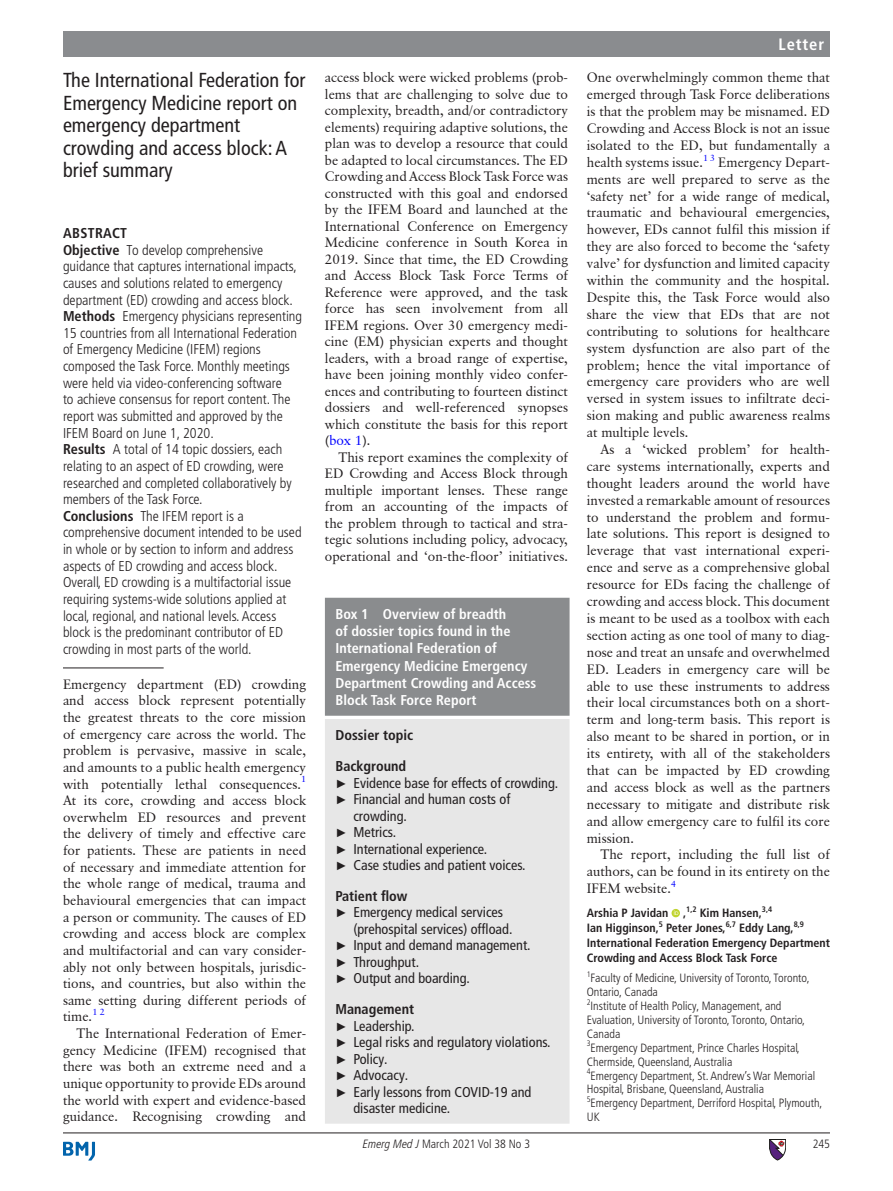
<style>
.page{position:relative;width:893px;height:1191px;background:#fff}
.page>*{position:absolute;margin:0;border:0;box-sizing:border-box;transform-origin:0 0}
.t1{font:condensed 20.25px/22.5px "Frutiger LT Pro";color:#231f20}
.t2{font:700 condensed 16.5px "Frutiger LT Pro";letter-spacing:.055em;color:#fff}
.t3{font:300 condensed 14.25px/16.6px "Frutiger LT Pro";color:#231f20}
.t4{font:condensed 14.25px "Frutiger LT Pro";color:#231f20}
.t5{font:700 condensed 14.25px/17.2px "Frutiger LT Pro";color:#fff}
.t6{font:700 condensed 14.25px/30.8px "Frutiger LT Pro";color:#231f20}
.t7{font:13.5px/17px "Classical Garamond BT";color:#231f20;text-align:justify}
.t8{font:300 condensed 12px/14px "Frutiger LT Pro";color:#231f20}
.t9{font:700 condensed 12px/15px "Frutiger LT Pro";color:#231f20}
.t10{font:300 condensed 7.95px "Frutiger LT Pro";color:#231f20}
.s1{font-weight:700}
.s2{color:#00f}
.s3{font-family:"Arial";font-stretch:normal;font-size:12px}
.s4{font-style:italic}
</style>
<div class="page">
<hr style="left:63px;top:1132px;width:767px;height:1px;background:#231f20">
<svg style="left:769px;top:1139px;width:17px;height:21px"></svg>
<svg style="left:63px;top:1141px;width:32px;height:19px"></svg>
<hr style="left:63px;top:667px;width:101px;height:1px;background:#231f20">
<svg style="left:672px;top:909px;width:8px;height:8px"></svg>
<div style="left:63px;top:31px;width:767px;height:25px;background:#8a8c8f"></div>
<div style="left:326px;top:598px;width:243px;height:117px;background:#8a8c8e"></div>
<div style="left:325px;top:598px;width:245px;height:117px;border:2px solid #8a8c8e"></div>
<div style="left:326px;top:720px;width:243px;height:402px;background:#e7e7e7"></div>
<div style="left:325px;top:719px;width:245px;height:404px;border:2px solid #e7e7e7"></div>
<h1 class="t1" style="left:63px;top:69px;width:244px">The International Federation for<br>Emergency Medicine report on emergency department crowding and access block: A brief summary</h1>
<p class="t3" style="left:63px;top:225px;width:241px"><span class="s1">ABSTRACT<br>Objective</span> To develop comprehensive guidance that captures international impacts, causes and solutions related to emergency department (ED) crowding and access block.<br><span class="s1">Methods</span> Emergency physicians representing 15 countries from all International Federation of Emergency Medicine (IFEM) regions composed the Task Force. Monthly meetings were held via video-conferencing software<br>to achieve consensus for report content. The report was submitted and approved by the IFEM Board on June 1, 2020.<br><span class="s1">Results</span> A total of 14 topic dossiers, each relating to an aspect of ED crowding, were researched and completed collaboratively by members of the Task Force.<br><span class="s1">Conclusions</span> The IFEM report is a comprehensive document intended to be used in whole or by section to inform and address aspects of ED crowding and access block.<br>Overall, ED crowding is a multifactorial issue requiring systems-wide solutions applied at local, regional, and national levels. Access block is the predominant contributor of ED crowding in most parts of the world.</p>
<p class="t7" style="left:63px;top:675px;width:245px">Emergency department (ED) crowding and access block represent potentially the greatest threats to the core mission of emergency care across the world. The problem is pervasive, massive in scale, and amounts to a public health emergency with potentially lethal consequences.<sup>1<br></sup>At its core, crowding and access block overwhelm ED resources and prevent the delivery of timely and effective care for patients. These are patients in need of necessary and immediate attention for the whole range of medical, trauma and behavioural emergencies that can impact a person or community. The causes of ED crowding and access block are complex and multifactorial and can vary consider&shy;ably not only between hospitals, jurisdic&shy;tions, and countries, but also within the same setting during different periods of time.<sup>1</sup> <sup>2</sup></p>
<p class="t7" style="left:63px;top:1025px;width:245px;text-indent:14px">The International Federation of Emer&shy;gency Medicine (IFEM) recognised that there was both an extreme need and a unique opportunity to provide EDs around the world with expert and evidence-based guidance. Recognising crowding and</p>
<p class="t7" style="left:325px;top:69px;width:245px;line-height:16.5px">access block were wicked problems (prob&shy;lems that are challenging to solve due to complexity, breadth, and/or contradictory elements) requiring adaptive solutions, the plan was to develop a resource that could be adapted to local circumstances. The ED Crowding and Access Block Task Force was constructed with this goal and endorsed by the IFEM Board and launched at the International Conference on Emergency Medicine conference in South Korea in 2019. Since that time, the ED Crowding and Access Block Task Force Terms of Reference were approved, and the task force has seen involvement from all IFEM regions. Over 30 emergency medi&shy;cine (EM) physician experts and thought leaders, with a broad range of expertise, have been joining monthly video confer&shy;ences and contributing to fourteen distinct dossiers and well-referenced synopses which constitute the basis for this report (<span class="s2">box 1</span>).</p>
<p class="t7" style="left:325px;top:449px;width:245px;line-height:16.5px;text-indent:14px">This report examines the complexity of ED Crowding and Access Block through multiple important lenses. These range from an accounting of the impacts of the problem through to tactical and stra&shy;tegic solutions including policy, advocacy, operational and ‘on-the-floor’ initiatives.</p>
<p class="t5" style="left:335px;top:605px;width:203px">Box 1 Overview of breadth<br>of dossier topics found in the<br>International Federation of<br>Emergency Medicine Emergency<br>Department Crowding and Access<br>Block Task Force Report</p>
<p class="t6" style="left:335px;top:720px;width:79px">Dossier topic<br>Background</p>
<p class="t4" style="left:335px;top:774px;width:224px"><span class="s3">►</span> Evidence base for effects of crowding.</p>
<p class="t4" style="left:335px;top:791px;width:177px"><span class="s3">►</span> Financial and human costs of</p>
<p class="t4" style="left:353px;top:807px;width:55px">crowding.</p>
<p class="t4" style="left:335px;top:824px;width:62px"><span class="s3">►</span> Metrics.</p>
<p class="t4" style="left:335px;top:840px;width:153px"><span class="s3">►</span> International experience.</p>
<p class="t4" style="left:335px;top:857px;width:192px"><span class="s3">►</span> Case studies and patient voices.</p>
<p class="t6" style="left:335px;top:880px;width:74px">Patient flow</p>
<p class="t4" style="left:335px;top:904px;width:169px"><span class="s3">►</span> Emergency medical services</p>
<p class="t4" style="left:353px;top:920px;width:161px">(prehospital services) offload.</p>
<p class="t4" style="left:335px;top:937px;width:197px"><span class="s3">►</span> Input and demand management.</p>
<p class="t4" style="left:335px;top:953px;width:85px"><span class="s3">►</span> Throughput.</p>
<p class="t4" style="left:335px;top:970px;width:136px"><span class="s3">►</span> Output and boarding.</p>
<p class="t6" style="left:335px;top:993px;width:80px">Management</p>
<p class="t4" style="left:335px;top:1017px;width:81px"><span class="s3">►</span> Leadership.</p>
<p class="t4" style="left:335px;top:1034px;width:217px"><span class="s3">►</span> Legal risks and regulatory violations.</p>
<p class="t4" style="left:335px;top:1050px;width:54px"><span class="s3">►</span> Policy.</p>
<p class="t4" style="left:335px;top:1067px;width:74px"><span class="s3">►</span> Advocacy.</p>
<p class="t4" style="left:335px;top:1083px;width:198px"><span class="s3">►</span> Early lessons from COVID-19 and</p>
<p class="t4" style="left:353px;top:1100px;width:98px">disaster medicine.</p>
<p class="t2" style="left:778px;top:34px;width:47px">Letter</p>
<p class="t7" style="left:587px;top:69px;width:245px">One overwhelmingly common theme that emerged through Task Force deliberations is that the problem may be misnamed. ED Crowding and Access Block is not an issue isolated to the ED, but fundamentally a health systems issue.<sup>1</sup> <sup>3</sup> Emergency Depart&shy;ments are well prepared to serve as the ‘safety net’ for a wide range of medical, traumatic and behavioural emergencies, however, EDs cannot fulfil this mission if they are also forced to become the ‘safety valve’ for dysfunction and limited capacity within the community and the hospital.<br>Despite this, the Task Force would also share the view that EDs that are not contributing to solutions for healthcare system dysfunction are also part of the problem; hence the vital importance of emergency care providers who are well versed in system issues to infiltrate deci&shy;sion making and public awareness realms at multiple levels.</p>
<p class="t7" style="left:587px;top:440px;width:245px;text-indent:14px">As a ‘wicked problem’ for health&shy;care systems internationally, experts and thought leaders around the world have invested a remarkable amount of resources to understand the problem and formu&shy;late solutions. This report is designed to leverage that vast international experi&shy;ence and serve as a comprehensive global resource for EDs facing the challenge of crowding and access block. This document is meant to be used as a toolbox with each section acting as one tool of many to diag&shy;nose and treat an unsafe and overwhelmed ED. Leaders in emergency care will be able to use these instruments to address their local circumstances both on a short&shy;term and long-term basis. This report is also meant to be shared in portion, or in its entirety, with all of the stakeholders that can be impacted by ED crowding and access block as well as the partners necessary to mitigate and distribute risk and allow emergency care to fulfil its core mission.</p>
<p class="t7" style="left:587px;top:846px;width:245px;text-indent:14px">The report, including the full list of authors, can be found in its entirety on the IFEM website.<sup>4</sup></p>
<p class="t9" style="left:587px;top:905px;width:245px">Arshia P Javidan ,<sup>1,2</sup> Kim Hansen,<sup>3,4<br></sup>Ian Higginson,<sup>5</sup> Peter Jones,<sup>6,7</sup> Eddy Lang,<sup>8,9<br></sup>International Federation Emergency Department Crowding and Access Block Task Force</p>
<p class="t10" style="left:587px;top:969px;width:5px">1</p>
<p class="t8" style="left:587px;top:971px;width:224px;text-indent:4px">Faculty of Medicine, University of Toronto, Toronto,<br>Ontario, Canada</p>
<p class="t10" style="left:587px;top:997px;width:5px">2</p>
<p class="t8" style="left:587px;top:999px;width:237px;text-indent:4px">Institute of Health Policy, Management, and Evaluation, University of Toronto, Toronto, Ontario, Canada<br><sup>3</sup>Emergency Department, Prince Charles Hospital, Chermside, Queensland, Australia<br><sup>4</sup>Emergency Department, St. Andrew’s War Memorial Hospital, Brisbane, Queensland, Australia<br><sup>5</sup>Emergency Department, Derriford Hospital, Plymouth, UK</p>
<p class="t8" style="left:363px;top:1136px;width:169px"><span class="s4">Emerg Med J</span> March 2021 Vol 38 No 3</p>
<p class="t8" style="left:813px;top:1136px;width:19px">245</p>
</div>
